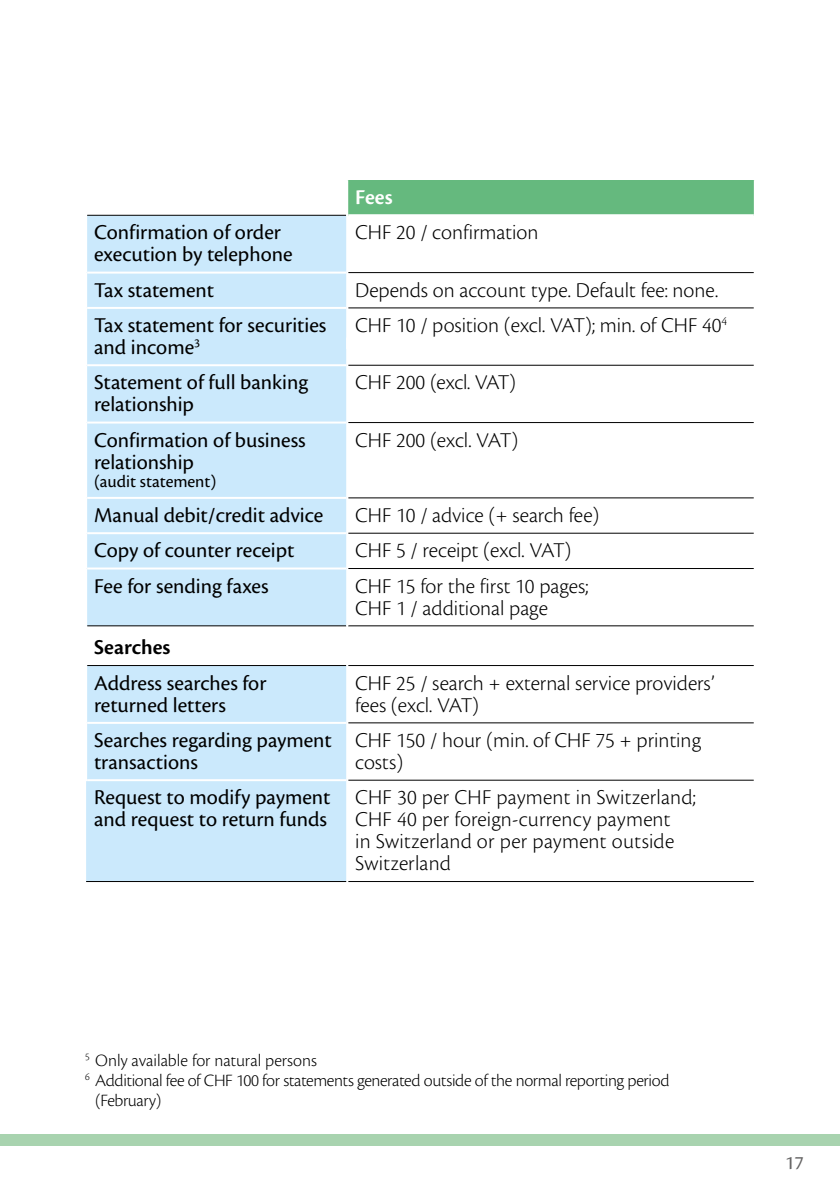
<style>
.page{position:relative;width:840px;height:1191px;background:#fff}
.page>*{position:absolute;margin:0;border:0;box-sizing:border-box;transform-origin:0 0}
.t1{font:300 22px/22px "Cronos Pro";color:#000}
.t2{font:22px/22px "Cronos Pro";color:#000}
.t3{font:600 22px "Cronos Pro";color:#000}
.t4{font:600 22px "Cronos Pro";color:#fff}
.t5{font:20px "Cronos Pro";color:#646363}
.t6{font:300 18px "Cronos Pro";letter-spacing:-.02em;color:#000}
.t7{font:300 18px "Cronos Pro";color:#000}
.t8{font:18px "Cronos Pro";letter-spacing:-.005em;color:#000}
</style>
<div class="page">
<div style="left:0;top:1134px;width:839px;height:11px;background:#a8d3af"></div>
<svg style="left:86px;top:216px;width:261px;height:665px;background:#ceeafc"></svg>
<hr style="left:348px;top:533px;width:405px;height:1px;background:#000">
<hr style="left:348px;top:568px;width:405px;height:1px;background:#000">
<hr style="left:348px;top:722px;width:405px;height:1px;background:#000">
<hr style="left:348px;top:780px;width:405px;height:1px;background:#000">
<hr style="left:348px;top:881px;width:405px;height:1px;background:#000">
<hr style="left:87px;top:271px;width:259px;height:2px;background:#fff">
<hr style="left:87px;top:532px;width:259px;height:2px;background:#fff">
<hr style="left:87px;top:567px;width:259px;height:2px;background:#fff">
<hr style="left:87px;top:722px;width:259px;height:2px;background:#fff">
<hr style="left:348px;top:272px;width:405px;height:1px;background:#000">
<hr style="left:348px;top:307px;width:405px;height:1px;background:#000">
<hr style="left:348px;top:365px;width:405px;height:1px;background:#000">
<hr style="left:87px;top:497px;width:259px;height:2px;background:#fff">
<hr style="left:348px;top:497px;width:405px;height:1px;background:#000">
<hr style="left:348px;top:422px;width:405px;height:1px;background:#000">
<hr style="left:87px;top:625px;width:259px;height:1px;background:#000">
<hr style="left:348px;top:625px;width:405px;height:1px;background:#000">
<hr style="left:87px;top:665px;width:259px;height:1px;background:#000">
<hr style="left:348px;top:665px;width:405px;height:1px;background:#000">
<hr style="left:85px;top:215px;width:2px;height:57px;background:#fff">
<hr style="left:346px;top:215px;width:2px;height:57px;background:#fff">
<hr style="left:85px;top:272px;width:2px;height:36px;background:#fff">
<hr style="left:346px;top:272px;width:2px;height:36px;background:#fff">
<hr style="left:85px;top:308px;width:2px;height:57px;background:#fff">
<hr style="left:346px;top:308px;width:2px;height:57px;background:#fff">
<hr style="left:85px;top:422px;width:2px;height:76px;background:#fff">
<hr style="left:346px;top:422px;width:2px;height:76px;background:#fff">
<hr style="left:85px;top:498px;width:2px;height:35px;background:#fff">
<hr style="left:346px;top:498px;width:2px;height:35px;background:#fff">
<hr style="left:85px;top:533px;width:2px;height:35px;background:#fff">
<hr style="left:346px;top:533px;width:2px;height:35px;background:#fff">
<hr style="left:85px;top:568px;width:2px;height:58px;background:#fff">
<hr style="left:85px;top:626px;width:2px;height:39px;background:#fff">
<hr style="left:85px;top:665px;width:2px;height:58px;background:#fff">
<hr style="left:346px;top:665px;width:2px;height:58px;background:#fff">
<hr style="left:85px;top:723px;width:2px;height:58px;background:#fff">
<hr style="left:346px;top:723px;width:2px;height:57px;background:#fff">
<hr style="left:87px;top:307px;width:259px;height:2px;background:#fff">
<hr style="left:346px;top:568px;width:2px;height:58px;background:#fff">
<hr style="left:87px;top:215px;width:259px;height:1px;background:#000">
<hr style="left:87px;top:364px;width:259px;height:2px;background:#fff">
<hr style="left:85px;top:365px;width:2px;height:57px;background:#fff">
<hr style="left:346px;top:365px;width:2px;height:57px;background:#fff">
<hr style="left:87px;top:421px;width:259px;height:2px;background:#fff">
<hr style="left:87px;top:779px;width:259px;height:2px;background:#fff">
<hr style="left:346px;top:780px;width:2px;height:102px;background:#fff">
<hr style="left:86px;top:881px;width:260px;height:1px;background:#000">
<div style="left:347px;top:180px;width:407px;height:35px;background:#65b97e"></div>
<hr style="left:346px;top:180px;width:2px;height:36px;background:#fff">
<hr style="left:753px;top:180px;width:2px;height:36px;background:#fff">
<hr style="left:348px;top:214px;width:405px;height:2px;background:#fff">
<p class="t4" style="left:355px;top:184px;width:39px">Fees</p>
<p class="t2" style="left:94px;top:221px;width:200px">Confirmation of order execution by telephone</p>
<p class="t1" style="left:355px;top:221px;width:185px">CHF 20 / confirmation</p>
<p class="t2" style="left:94px;top:279px;width:121px">Tax statement</p>
<p class="t1" style="left:355px;top:279px;width:364px">Depends on account type. Default fee: none.</p>
<p class="t2" style="left:94px;top:314px;width:234px">Tax statement for securities and income<sup>3</sup></p>
<p class="t1" style="left:355px;top:314px;width:373px">CHF 10 / position (excl. VAT); min. of CHF 40<sup>4</sup></p>
<p class="t2" style="left:94px;top:371px;width:215px">Statement of full banking relationship</p>
<p class="t1" style="left:355px;top:371px;width:162px">CHF 200 (excl. VAT)</p>
<p class="t2" style="left:94px;top:429px;width:213px">Confirmation of business relationship</p>
<p class="t8" style="left:94px;top:470px;width:124px">(audit statement)</p>
<p class="t1" style="left:355px;top:428px;width:164px">CHF 200 (excl. VAT)</p>
<p class="t2" style="left:94px;top:504px;width:231px">Manual debit/credit advice</p>
<p class="t1" style="left:355px;top:504px;width:245px">CHF 10 / advice (+ search fee)</p>
<p class="t2" style="left:94px;top:539px;width:202px">Copy of counter receipt</p>
<p class="t1" style="left:355px;top:539px;width:218px">CHF 5 / receipt (excl. VAT)</p>
<p class="t2" style="left:94px;top:575px;width:176px">Fee for sending faxes</p>
<p class="t1" style="left:355px;top:574px;width:235px">CHF 15 for the first 10 pages;<br>CHF 1 / additional page</p>
<p class="t3" style="left:94px;top:635px;width:78px">Searches</p>
<p class="t2" style="left:94px;top:672px;width:174px">Address searches for returned letters</p>
<p class="t1" style="left:355px;top:671px;width:361px">CHF 25 / search + external service providers’ fees (excl. VAT)</p>
<p class="t2" style="left:94px;top:729px;width:239px">Searches regarding payment transactions</p>
<p class="t1" style="left:355px;top:729px;width:347px">CHF 150 / hour (min. of CHF 75 + printing costs)</p>
<p class="t2" style="left:94px;top:786px;width:238px">Request to modify payment and request to return funds</p>
<p class="t1" style="left:355px;top:786px;width:342px">CHF 30 per CHF payment in Switzerland;<br>CHF 40 per foreign-currency payment<br>in Switzerland or per payment outside<br>Switzerland</p>
<p class="t7" style="left:85px;top:1050px;width:233px"><sup>5</sup> Only available for natural persons</p>
<p class="t6" style="left:85px;top:1070px;width:585px"><sup>6</sup> Additional fee of CHF 100 for statements generated outside of the normal reporting period</p>
<p class="t6" style="left:95px;top:1090px;width:68px">(February)</p>
<p class="t5" style="left:784px;top:1151px;width:20px">17</p>
</div>
